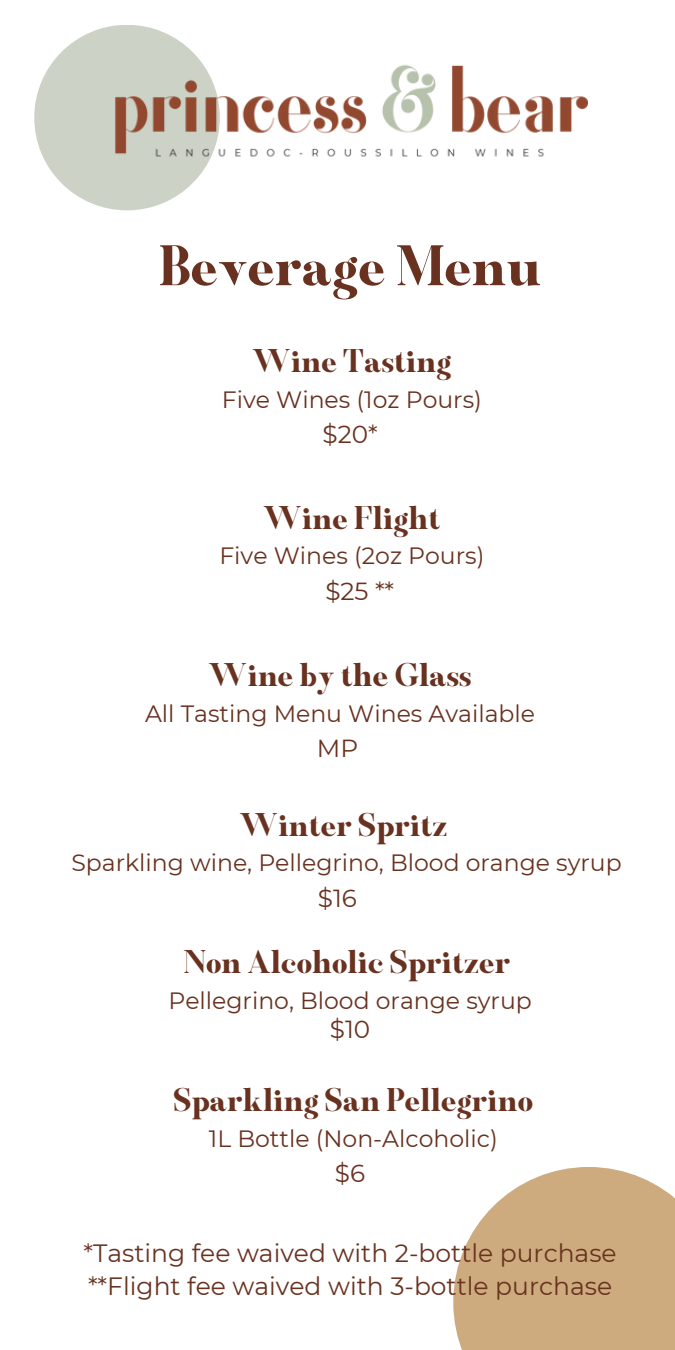
<style>
.page{position:relative;width:675px;height:1350px;background:#fff}
.page>*{position:absolute;margin:0;border:0;box-sizing:border-box;transform-origin:0 0}
.t1{font:57.75px "Celesse";color:#693220}
.t2{font:33.25px "Celesse";color:#693220}
.t3{font:25px "Montserrat";color:#693220}
.t4{font:24.75px "Montserrat";color:#693220}
.t5{font:23.5px "Montserrat";color:#693220}
</style>
<div class="page">
<div style="left:34px;top:25px;width:186px;height:185px;background:#cdd2c7;border-radius:50%"></div>
<div style="left:453px;top:1167px;width:222px;height:183px;background:#cdab7e"></div>
<img style="left:115px;top:39px;width:473px;height:123px">
<p class="t1" style="left:159px;top:230px;width:384px">Beverage Menu</p>
<p class="t2" style="left:252px;top:340px;width:201px">Wine Tasting</p>
<p class="t5" style="left:222px;top:385px;width:262px">Five Wines (1oz Pours)</p>
<p class="t4" style="left:323px;top:419px;width:57px">$20*</p>
<h1 class="t2" style="left:263px;top:497px;width:179px">Wine Flight</h1>
<p class="t5" style="left:219px;top:542px;width:267px">Five Wines (2oz Pours)</p>
<p class="t4" style="left:325px;top:576px;width:70px">$25 **</p>
<p class="t2" style="left:209px;top:654px;width:264px">Wine by the Glass</p>
<p class="t5" style="left:145px;top:699px;width:392px">All Tasting Menu Wines Available</p>
<p class="t4" style="left:317px;top:733px;width:43px">MP</p>
<p class="t2" style="left:239px;top:804px;width:209px">Winter Spritz</p>
<p class="t5" style="left:71px;top:849px;width:552px">Sparkling wine, Pellegrino, Blood orange syrup</p>
<p class="t4" style="left:318px;top:883px;width:41px">$16</p>
<p class="t2" style="left:183px;top:942px;width:329px">Non Alcoholic Spritzer</p>
<p class="t5" style="left:168px;top:986px;width:365px">Pellegrino, Blood orange syrup</p>
<p class="t4" style="left:330px;top:1014px;width:42px">$10</p>
<p class="t2" style="left:174px;top:1079px;width:361px">Sparkling San Pellegrino</p>
<p class="t5" style="left:209px;top:1124px;width:290px">1L Bottle (Non-Alcoholic)</p>
<p class="t4" style="left:335px;top:1158px;width:32px">$6</p>
<p class="t3" style="left:83px;top:1237px;width:535px">*Tasting fee waived with 2-bottle purchase</p>
<p class="t3" style="left:88px;top:1271px;width:526px">**Flight fee waived with 3-bottle purchase</p>
</div>
